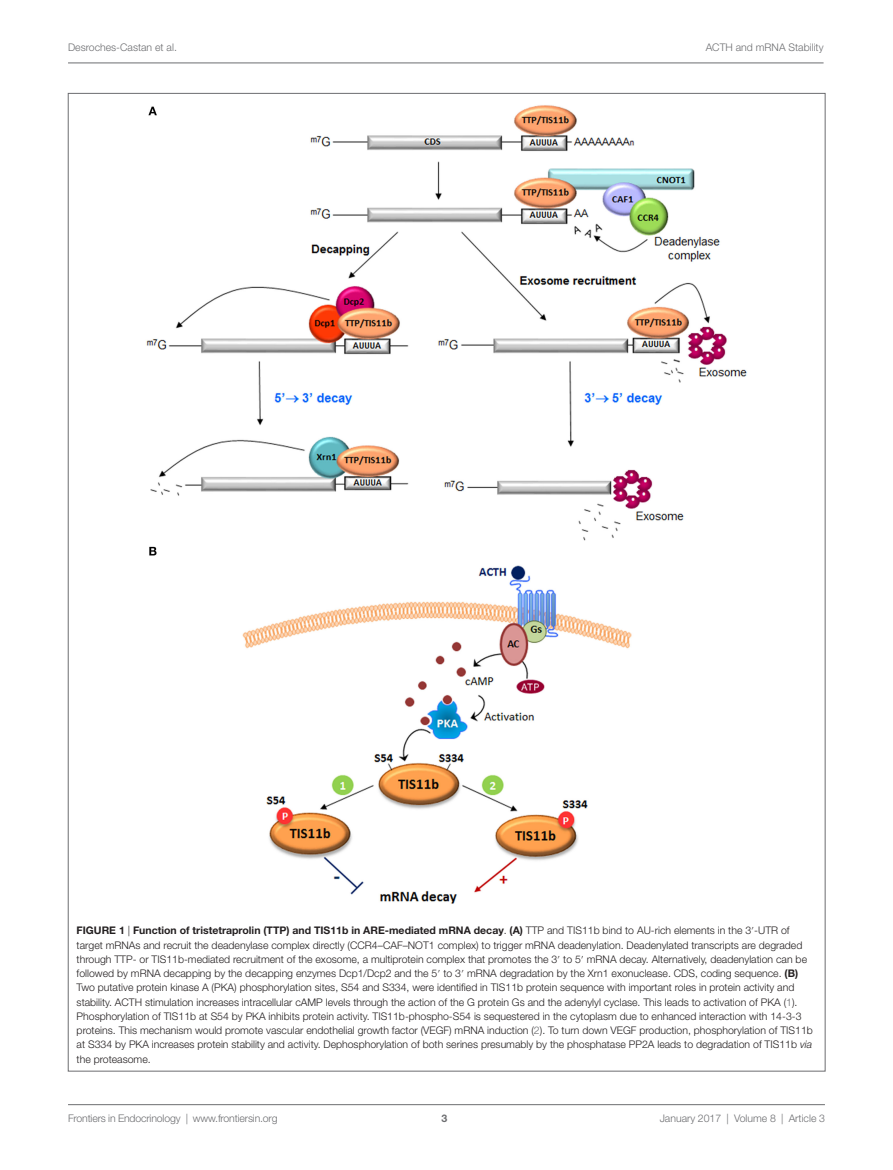
<style>
.page{position:relative;width:893px;height:1170px;background:#fff}
.page>*{position:absolute;margin:0;border:0;box-sizing:border-box;transform-origin:0 0}
.t1{font:300 10.5px/14.2px "Helvetica Neue LT Std";color:#231f20}
.t2{font:300 10.5px "Helvetica Neue LT Std";color:#6c6d70}
.t3{font:700 10.5px "Helvetica Neue LT Std";color:#6c6d70}
.s1{font-weight:700}
.s2{font-family:"STIX General";font-weight:400}
.s3{color:#6c6d70}
.s4{font-style:italic}
</style>
<div class="page">
<img style="left:146px;top:105px;width:601px;height:799px">
<hr style="left:68px;top:1104px;width:757px;height:1px;background:#6c6d70">
<hr style="left:68px;top:63px;width:755px;height:1px;background:#6c6d70">
<p class="t2" style="left:68px;top:41px;width:110px">Desroches-Castan et al.</p>
<p class="t2" style="left:706px;top:41px;width:119px">ACTH and mRNA Stability</p>
<p class="t1" style="left:77px;top:923px;width:738px"><span class="s1">FIGURE 1</span> | <span class="s1">Function of tristetraprolin (TTP) and TIS11b in ARE-mediated mRNA decay</span>. <span class="s1">(A)</span> TTP and TIS11b bind to AU-rich elements in the 3<span class="s2">′</span>-UTR of target mRNAs and recruit the deadenylase complex directly (CCR4–CAF–NOT1 complex) to trigger mRNA deadenylation. Deadenylated transcripts are degraded through TTP- or TIS11b-mediated recruitment of the exosome, a multiprotein complex that promotes the 3<span class="s2">′</span> to 5<span class="s2">′</span> mRNA decay. Alternatively, deadenylation can be followed by mRNA decapping by the decapping enzymes Dcp1/Dcp2 and the 5<span class="s2">′</span> to 3<span class="s2">′</span> mRNA degradation by the Xrn1 exonuclease. CDS, coding sequence. <span class="s1">(B)<br></span>Two putative protein kinase A (PKA) phosphorylation sites, S54 and S334, were identified in TIS11b protein sequence with important roles in protein activity and stability. ACTH stimulation increases intracellular cAMP levels through the action of the G protein Gs and the adenylyl cyclase. This leads to activation of PKA (<span class="s3">1</span>).<br>Phosphorylation of TIS11b at S54 by PKA inhibits protein activity. TIS11b-phospho-S54 is sequestered in the cytoplasm due to enhanced interaction with 14-3-3 proteins. This mechanism would promote vascular endothelial growth factor (VEGF) mRNA induction (<span class="s3">2</span>). To turn down VEGF production, phosphorylation of TIS11b at S334 by PKA increases protein stability and activity. Dephosphorylation of both serines presumably by the phosphatase PP2A leads to degradation of TIS11b <span class="s4">via </span>the proteasome.</p>
<p class="t2" style="left:68px;top:1111px;width:211px">Frontiers in Endocrinology | www.frontiersin.org</p>
<p class="t2" style="left:660px;top:1111px;width:167px">January 2017 | Volume 8 | Article 3</p>
<p class="t3" style="left:441px;top:1111px;width:7px">3</p>
</div>
